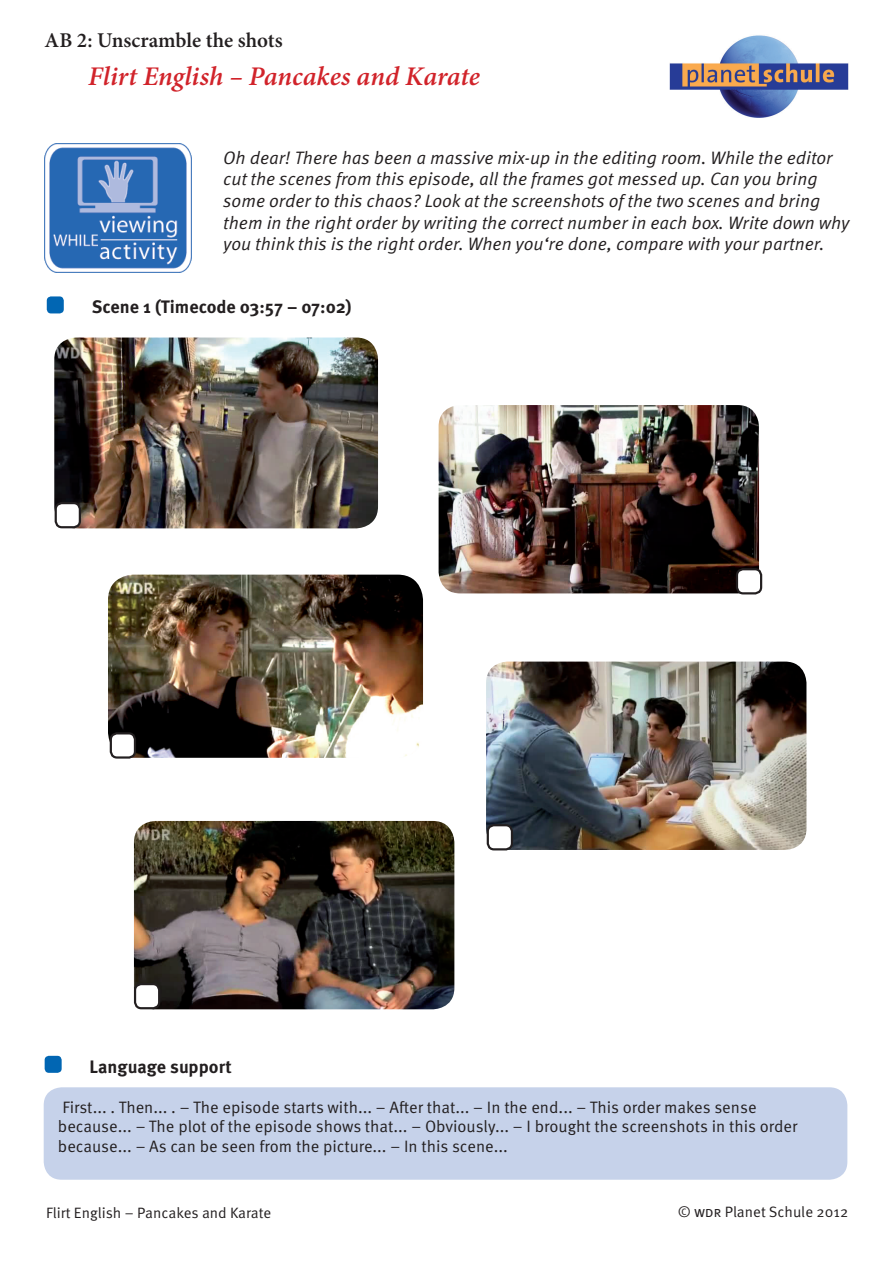
<style>
.page{position:relative;width:893px;height:1263px;background:#fff}
.page>*{position:absolute;margin:0;border:0;box-sizing:border-box;transform-origin:0 0}
.t1{font:italic 600 27px "Minion Pro";color:#d1232a}
.t2{font:600 21px "Minion Pro";color:#231f20}
.t3{font:18px/21.6px "Meta OT Norm Ita";color:#231f20}
.t4{font:700 18px "Meta OT";color:#231f20}
.t5{font:16.5px/19.8px "Meta OT Norm";color:#231f20}
.t6{font:15px "Meta OT Norm";color:#231f20}
</style>
<div class="page">
<img style="left:670px;top:35px;width:178px;height:83px">
<img style="left:45px;top:144px;width:147px;height:129px">
<div style="left:44px;top:1087px;width:803px;height:93px;background:#c6d2ea;border-radius:18px"></div>
<div style="left:45px;top:1056px;width:17px;height:17px;background:#0166b3;border-radius:4px"></div>
<img style="left:54px;top:338px;width:324px;height:190px">
<div style="left:56px;top:503px;width:24px;height:24px;background:#fff;border-radius:6px"></div>
<div style="left:55px;top:502px;width:26px;height:26px;border:2px solid #231f20;border-radius:6px"></div>
<img style="left:439px;top:405px;width:320px;height:188px">
<div style="left:737px;top:569px;width:24px;height:24px;background:#fff;border-radius:6px"></div>
<div style="left:736px;top:568px;width:26px;height:26px;border:2px solid #231f20;border-radius:6px"></div>
<img style="left:108px;top:575px;width:315px;height:183px">
<div style="left:111px;top:733px;width:24px;height:24px;background:#fff;border-radius:6px"></div>
<div style="left:110px;top:732px;width:26px;height:27px;border:2px solid #231f20;border-radius:6px"></div>
<img style="left:486px;top:662px;width:320px;height:188px">
<div style="left:488px;top:825px;width:24px;height:24px;background:#fff;border-radius:6px"></div>
<div style="left:487px;top:824px;width:26px;height:26px;border:2px solid #231f20;border-radius:6px"></div>
<img style="left:134px;top:821px;width:320px;height:188px">
<div style="left:135px;top:984px;width:24px;height:24px;background:#fff;border-radius:6px"></div>
<div style="left:134px;top:983px;width:26px;height:26px;border:2px solid #231f20;border-radius:6px"></div>
<div style="left:47px;top:296px;width:17px;height:17px;background:#0166b3;border-radius:4px"></div>
<p class="t2" style="left:45px;top:26px;width:240px">AB 2: Unscramble the shots</p>
<h1 class="t1" style="left:88px;top:58px;width:393px">Flirt English – Pancakes and Karate</h1>
<p class="t3" style="left:223px;top:147px;width:628px">Oh dear! There has been a massive mix-up in the editing room. While the editor cut the scenes from this episode, all the frames got messed up. Can you bring some order to this chaos? Look at the screenshots of the two scenes and bring them in the right order by writing the correct number in each box. Write down why you think this is the right order. When you‘re done, compare with your partner.</p>
<p class="t4" style="left:92px;top:296px;width:261px">Scene 1 (Timecode 03:57 – 07:02)</p>
<p class="t4" style="left:90px;top:1056px;width:144px">Language support</p>
<p class="t5" style="left:58px;top:1097px;width:741px">First... . Then... . – The episode starts with... – After that... – In the end... – This order makes sense because... – The plot of the episode shows that... – Obviously... – I brought the screenshots in this order because... – As can be seen from the picture... – In this scene...</p>
<p class="t6" style="left:46px;top:1203px;width:227px">Flirt English – Pancakes and Karate</p>
<p class="t6" style="left:678px;top:1203px;width:172px">© wdr Planet Schule 2012</p>
</div>
